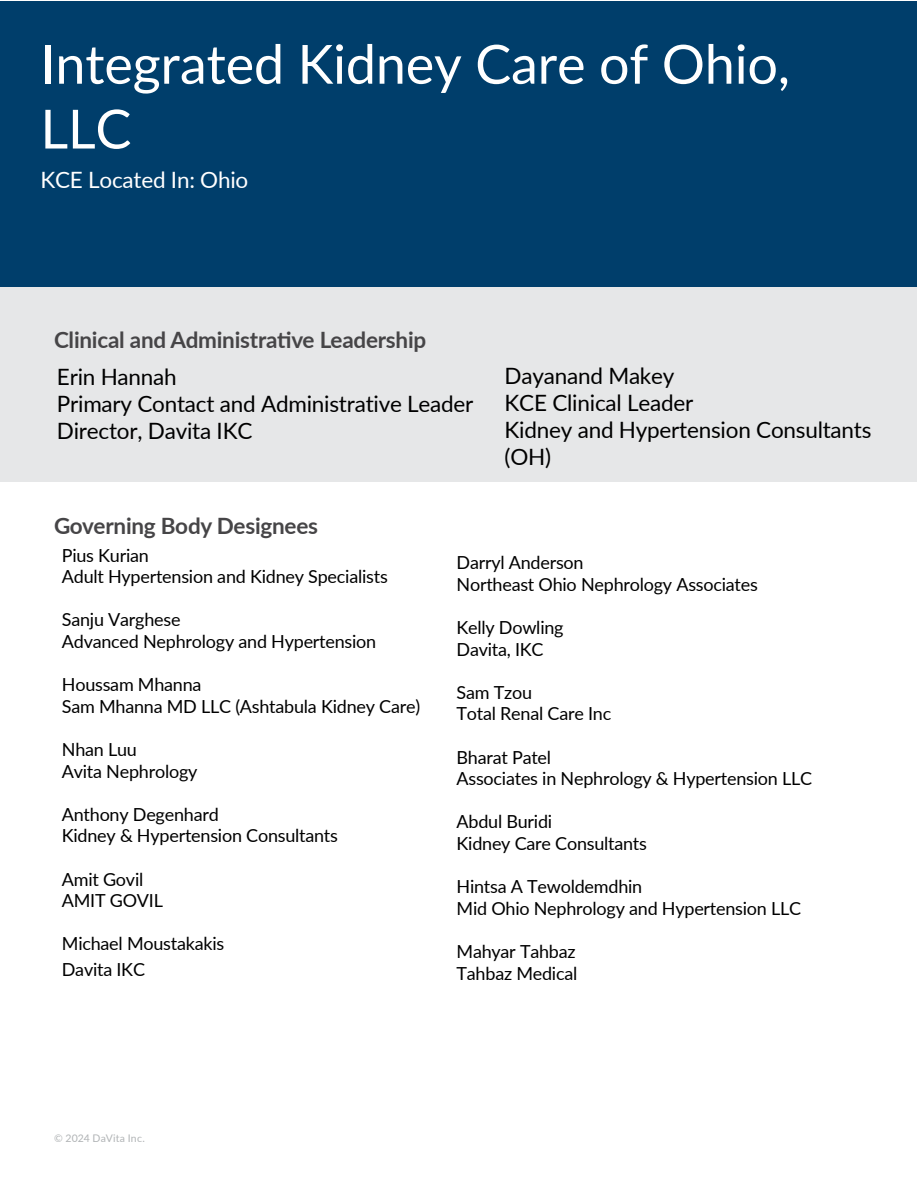
<style>
.page{position:relative;width:918px;height:1188px;background:#fff}
.page>*{position:absolute;margin:0;border:0;box-sizing:border-box;transform-origin:0 0}
.t1{font:54px/64.8px "Lato";letter-spacing:-.005em;color:#fff}
.t2{font:22.5px/27px "Lato";letter-spacing:-.01em;color:#000}
.t3{font:700 22.5px "Lato";letter-spacing:-.01em;color:#464547}
.t4{font:22.5px "Lato";letter-spacing:-.01em;color:#fff}
.t5{font:18px/21.6px "Lato";letter-spacing:-.01em;color:#000}
.t6{font:10.5px "Lato";letter-spacing:.015em;color:#b1b4b6}
</style>
<div class="page">
<div style="left:1px;top:1px;width:916px;height:286px;background:#003e6b"></div>
<div style="left:1px;top:287px;width:916px;height:195px;background:#e6e7e8"></div>
<h1 class="t1" style="left:40px;top:29px;width:751px">Integrated Kidney Care of Ohio,<br>LLC</h1>
<p class="t4" style="left:40px;top:164px;width:209px">KCE Located In: Ohio</p>
<p class="t3" style="left:54px;top:323px;width:374px">Clinical and Administrative Leadership</p>
<p class="t2" style="left:57px;top:362px;width:418px">Erin Hannah<br>Primary Contact and Administrative Leader<br>Director, Davita IKC</p>
<p class="t2" style="left:505px;top:362px;width:368px">Dayanand Makey<br>KCE Clinical Leader<br>Kidney and Hypertension Consultants (OH)</p>
<p class="t3" style="left:54px;top:510px;width:266px">Governing Body Designees</p>
<p class="t5" style="left:62px;top:544px;width:327px">Pius Kurian<br>Adult Hypertension and Kidney Specialists</p>
<p class="t5" style="left:62px;top:608px;width:316px">Sanju Varghese<br>Advanced Nephrology and Hypertension</p>
<p class="t5" style="left:62px;top:673px;width:360px">Houssam Mhanna<br>Sam Mhanna MD LLC (Ashtabula Kidney Care)</p>
<p class="t5" style="left:62px;top:738px;width:137px">Nhan Luu<br>Avita Nephrology</p>
<p class="t5" style="left:62px;top:803px;width:278px">Anthony Degenhard<br>Kidney &amp; Hypertension Consultants</p>
<p class="t5" style="left:62px;top:868px;width:103px">Amit Govil<br>AMIT GOVIL</p>
<p class="t5" style="left:62px;top:931px;width:164px;line-height:25.2px">Michael Moustakakis<br>Davita IKC</p>
<p class="t5" style="left:457px;top:551px;width:303px">Darryl Anderson<br>Northeast Ohio Nephrology Associates</p>
<p class="t5" style="left:457px;top:616px;width:109px">Kelly Dowling<br>Davita, IKC</p>
<p class="t5" style="left:457px;top:681px;width:156px">Sam Tzou<br>Total Renal Care Inc</p>
<p class="t5" style="left:457px;top:746px;width:357px">Bharat Patel<br>Associates in Nephrology &amp; Hypertension LLC</p>
<p class="t5" style="left:457px;top:810px;width:192px">Abdul Buridi<br>Kidney Care Consultants</p>
<p class="t5" style="left:457px;top:875px;width:346px">Hintsa A Tewoldemdhin<br>Mid Ohio Nephrology and Hypertension LLC</p>
<p class="t5" style="left:457px;top:940px;width:122px">Mahyar Tahbaz<br>Tahbaz Medical</p>
<p class="t6" style="left:54px;top:1131px;width:92px">© 2024 DaVita Inc.</p>
</div>
